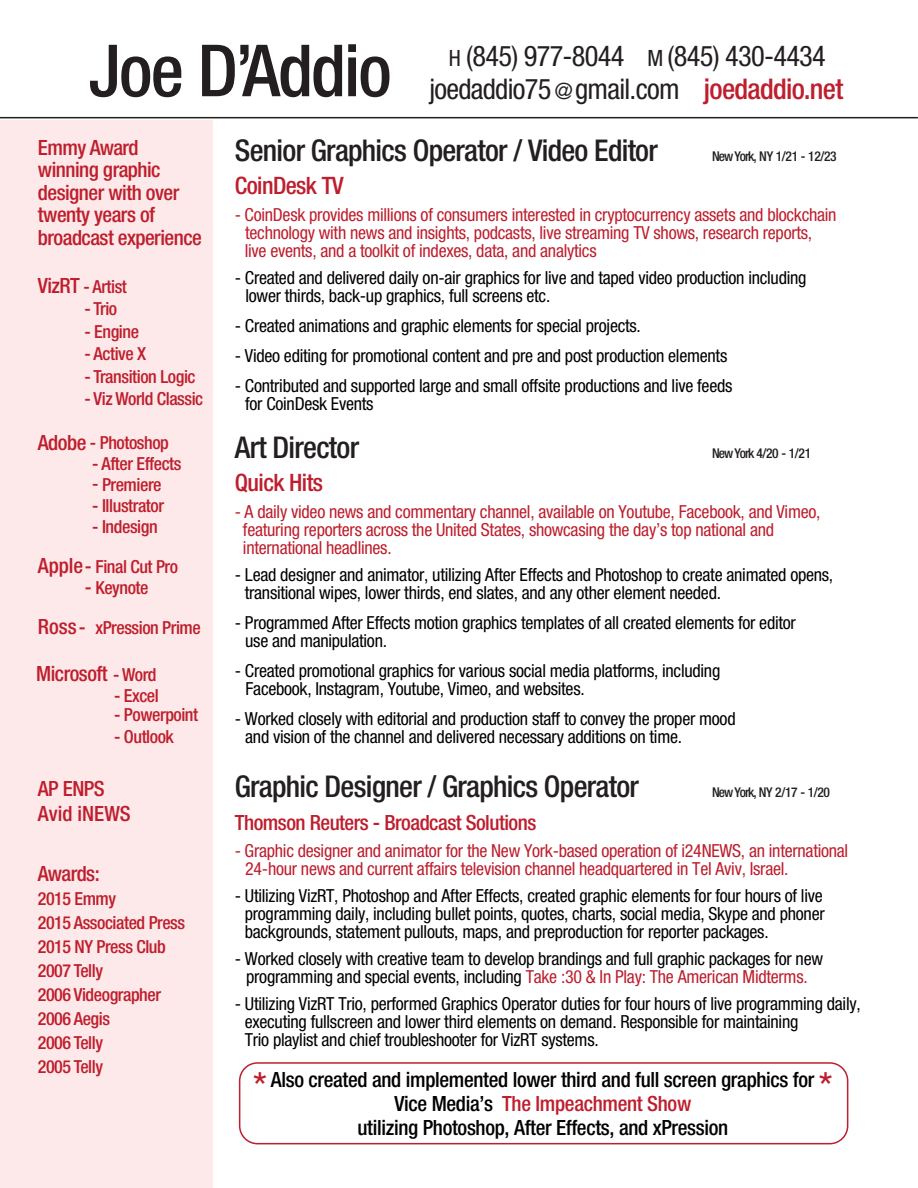
<style>
.page{position:relative;width:918px;height:1188px;background:#fff}
.page>*{position:absolute;margin:0;border:0;box-sizing:border-box;transform-origin:0 0}
.t1{font:500 condensed 72px "Helvetica Neue LT Std";letter-spacing:-.025em;color:#231f20}
.t2{font:500 condensed 30px "Helvetica Neue LT Std";letter-spacing:-.025em;color:#231f20}
.t3{font:condensed 28.5px/33px "Helvetica Neue LT Std";letter-spacing:-.025em;color:#231f20;text-align:center}
.t4{font:500 condensed 24px "Helvetica Neue LT Std";letter-spacing:-.025em;color:#be1e2d}
.t5{font:500 condensed 21px/24px "Helvetica Neue LT Std";letter-spacing:-.015em;color:#000;text-align:center}
.t6{font:500 condensed 21px/22.5px "Helvetica Neue LT Std";letter-spacing:-.025em;color:#be1e2d}
.t7{font:500 condensed 21px/25.2px "Helvetica Neue LT Std";color:#be1e2d}
.t8{font:condensed 18px/18px "Helvetica Neue LT Std";letter-spacing:-.015em;color:#000}
.t9{font:condensed 18px/18px "Helvetica Neue LT Std";letter-spacing:-.015em;color:#be1e2d}
.t10{font:500 condensed 18px/24px "Helvetica Neue LT Std";letter-spacing:-.025em;color:#be1e2d}
.t11{font:500 condensed 13.5px "Helvetica Neue LT Std";letter-spacing:-.08em;color:#231f20}
.s1{font-size:22.5px}
.s2{font-weight:500;color:#be1e2d}
.s3{font-size:21px}
.s4{font-size:19.5px}
.s5{font-size:18px}
.s6{color:#be1e2d}
.s7{font-weight:400;font-size:39px;color:#be1e2d}
.s8{color:#020202}
</style>
<div class="page">
<div style="left:0;top:120px;width:213px;height:1068px;background:#fde9e9"></div>
<svg style="left:0;top:117px;width:918px;height:1px"></svg>
<div style="left:239px;top:1062px;width:609px;height:82px;border:2px solid #be1e2d;border-radius:18px"></div>
<h1 class="t1" style="left:89px;top:28px;width:304px">Joe D’Addio</h1>
<h3 class="t3" style="left:429px;top:39px;width:415px"><span class="s1">H</span> (845) 977-8044 <span class="s1">M</span> (845) 430-4434 joedaddio75 <span class="s1">@</span>gmail.com <span class="s2">joedaddio.net</span></h3>
<p class="t6" style="left:38px;top:136px;width:166px">Emmy Award winning graphic designer with over twenty years of broadcast experience</p>
<h2 class="t2" style="left:235px;top:133px;width:425px">Senior Graphics Operator / Video Editor</h2>
<h3 class="t4" style="left:235px;top:171px;width:110px">CoinDesk TV</h3>
<p class="t11" style="left:712px;top:149px;width:126px">New York, NY 1/21 - 12/23</p>
<p class="t9" style="left:245px;top:205px;width:593px;text-indent:-10px">- CoinDesk provides millions of consumers interested in cryptocurrency assets and blockchain technology with news and insights, podcasts, live streaming TV shows, research reports, live events, and a toolkit of indexes, data, and analytics</p>
<p class="t8" style="left:245px;top:268px;width:563px;text-indent:-11px">- Created and delivered daily on-air graphics for live and taped video production including lower thirds, back-up graphics, full screens etc.</p>
<p class="t8" style="left:235px;top:316px;width:408px">- Created animations and graphic elements for special projects.</p>
<p class="t8" style="left:235px;top:346px;width:494px">- Video editing for promotional content and pre and post production elements</p>
<p class="t8" style="left:245px;top:376px;width:489px;text-indent:-10px">- Contributed and supported large and small offsite productions and live feeds for CoinDesk Events</p>
<p class="t10" style="left:38px;top:274px;width:91px"><span class="s3">VizRT</span> - Artist</p>
<p class="t10" style="left:85px;top:296px;width:34px">- Trio</p>
<p class="t10" style="left:85px;top:319px;width:56px">- Engine</p>
<p class="t10" style="left:85px;top:341px;width:63px">- Active X</p>
<p class="t10" style="left:85px;top:364px;width:113px">- Transition Logic</p>
<p class="t10" style="left:85px;top:386px;width:120px">- Viz World Classic</p>
<p class="t10" style="left:38px;top:430px;width:133px"><span class="s3">Adobe</span> - Photoshop</p>
<p class="t10" style="left:92px;top:451px;width:91px">- After Effects</p>
<p class="t10" style="left:92px;top:472px;width:71px">- Premiere</p>
<p class="t10" style="left:92px;top:493px;width:73px">- Illustrator</p>
<p class="t10" style="left:92px;top:514px;width:67px">- Indesign</p>
<p class="t6" style="left:38px;top:554px;width:55px">Apple <span class="s4">-</span></p>
<p class="t10" style="left:85px;top:575px;width:65px"><span class="s4">-</span> Keynote</p>
<h2 class="t2" style="left:235px;top:430px;width:126px">Art Director</h2>
<h3 class="t4" style="left:235px;top:468px;width:90px">Quick Hits</h3>
<p class="t11" style="left:712px;top:446px;width:100px">New York 4/20 - 1/21</p>
<p class="t9" style="left:243px;top:502px;width:579px;text-indent:-8px">- A daily video news and commentary channel, available on Youtube, Facebook, and Vimeo, featuring reporters across the United States, showcasing the day’s top national and international headlines.</p>
<p class="t8" style="left:245px;top:565px;width:590px;text-indent:-10px">- Lead designer and animator, utilizing After Effects and Photoshop to create animated opens, transitional wipes, lower thirds, end slates, and any other element needed.</p>
<p class="t8" style="left:245px;top:613px;width:552px;text-indent:-10px">- Programmed After Effects motion graphics templates of all created elements for editor use and manipulation.</p>
<p class="t8" style="left:246px;top:661px;width:476px;text-indent:-11px">- Created promotional graphics for various social media platforms, including<br>Facebook, Instagram, Youtube, Vimeo, and websites.</p>
<p class="t8" style="left:245px;top:709px;width:492px;text-indent:-10px">- Worked closely with editorial and production staff to convey the proper mood and vision of the channel and delivered necessary additions on time.</p>
<p class="t10" style="left:95px;top:554px;width:84px">Final Cut Pro</p>
<p class="t10" style="left:38px;top:615px;width:164px"><span class="s3">Ross</span> <span class="s4">-</span> xPression Prime</p>
<p class="t6" style="left:36px;top:662px;width:122px">Microsoft <span class="s5">- Word</span></p>
<p class="t10" style="left:114px;top:683px;width:46px">- Excel</p>
<p class="t10" style="left:114px;top:703px;width:86px">- Powerpoint</p>
<p class="t10" style="left:114px;top:724px;width:61px">- Outlook</p>
<p class="t7" style="left:38px;top:776px;width:94px">AP ENPS<br>Avid iNEWS</p>
<h2 class="t2" style="left:235px;top:769px;width:406px">Graphic Designer / Graphics Operator</h2>
<p class="t11" style="left:712px;top:785px;width:119px">New York, NY 2/17 - 1/20</p>
<p class="t6" style="left:235px;top:811px;width:303px">Thomson Reuters - Broadcast Solutions</p>
<p class="t6" style="left:38px;top:862px;width:63px">Awards:</p>
<p class="t10" style="left:38px;top:886px;width:149px">2015 Emmy<br>2015 Associated Press<br>2015 NY Press Club<br>2007 Telly<br>2006 Videographer<br>2006 Aegis<br>2006 Telly<br>2005 Telly</p>
<p class="t9" style="left:245px;top:841px;width:605px;text-indent:-10px">- Graphic designer and animator for the New York-based operation of i24NEWS, an international<br>24-hour news and current affairs television channel headquartered in Tel Aviv, Israel.</p>
<p class="t8" style="left:245px;top:886px;width:581px;text-align:justify;text-indent:-10px">- Utilizing VizRT, Photoshop and After Effects, created graphic elements for four hours of live programming daily, including bullet points, quotes, charts, social media, Skype and phoner backgrounds, statement pullouts, maps, and preproduction for reporter packages.</p>
<p class="t8" style="left:235px;top:949px;width:590px;text-align:center">- Worked closely with creative team to develop brandings and full graphic packages for new programming and special events, including <span class="s6">Take :30 &amp; In Play: The American Midterms.</span></p>
<p class="t8" style="left:245px;top:994px;width:618px;text-indent:-10px">- Utilizing VizRT Trio, performed Graphics Operator duties for four hours of live programming daily, executing fullscreen and lower third elements on demand. Responsible for maintaining<br>Trio playlist and chief troubleshooter for VizRT systems.</p>
<p class="t5" style="left:253px;top:1067px;width:581px"><span class="s7">*</span> Also created and implemented lower third and full screen graphics for <span class="s7">*<br></span>Vice Media’s <span class="s6">The Impeachment Show<br></span><span class="s8">utilizing Photoshop, After Effects, and xPression</span></p>
</div>
